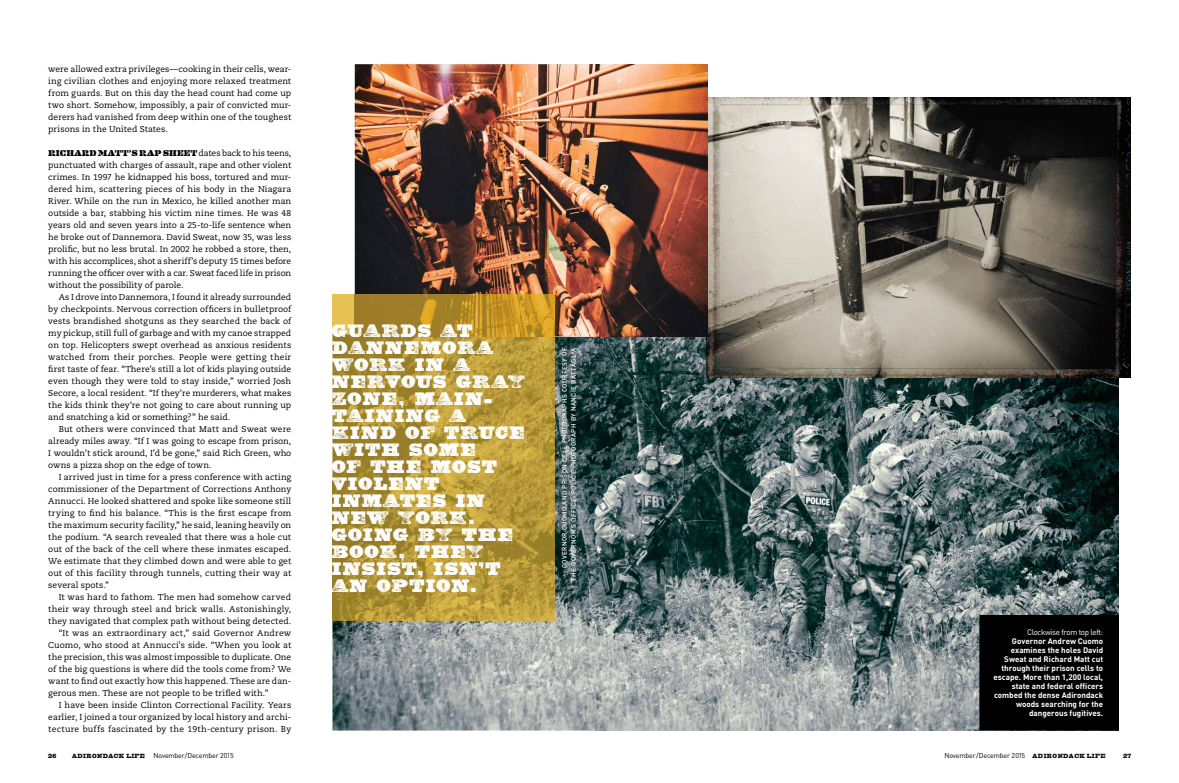
<style>
.page{position:relative;width:1179px;height:783px;background:#fff}
.page>*{position:absolute;margin:0;border:0;box-sizing:border-box;transform-origin:0 0}
.t1{font:18px/17px "Gatlin Bold WF";letter-spacing:-.01em;color:#fff}
.t2{font:8.5px/12px "Caecilia";letter-spacing:.01em;color:#000;text-align:justify}
.t3{font:8.5px "Eames Century Modern Stencil";color:#000}
.t4{font:700 8px/9px "DIN";color:#fff;text-align:right}
.t5{font:8px "DIN";letter-spacing:-.045em;color:#fff}
.t6{font:7px "DIN";letter-spacing:-.02em;color:#000}
.t7{font:500 6.5px/9px "DIN";letter-spacing:.05em;color:#fff;text-align:right}
.t8{font:6px "Giza Three Five";color:#000}
.s1{font-family:"Caecilia"}
.s2{font-family:"Giza Three Five";font-size:6px}
</style>
<div class="page">
<img style="left:332px;top:336px;width:787px;height:395px">
<img style="left:355px;top:64px;width:235px;height:272px">
<div style="left:332px;top:295px;width:23px;height:39px;background:#e6c154"></div>
<img style="left:332px;top:334px;width:127px;height:287px">
<img style="left:459px;top:336px;width:95px;height:285px">
<img style="left:355px;top:295px;width:199px;height:41px">
<img style="left:560px;top:346px;width:21px;height:239px">
<img style="left:707px;top:97px;width:424px;height:281px">
<img style="left:590px;top:64px;width:118px;height:272px">
<div style="left:980px;top:615px;width:138px;height:115px;background:#000"></div>
<div style="left:979px;top:615px;width:140px;height:116px;border:1px solid #000"></div>
<p class="t2" style="left:48px;top:63px;width:245px">were allowed extra privileges—cooking in their cells, wear&shy;ing civilian clothes and enjoying more relaxed treatment from guards. But on this day the head count had come up two short. Somehow, impossibly, a pair of convicted mur&shy;derers had vanished from deep within one of the toughest prisons in the United States.</p>
<p class="t3" style="left:48px;top:148px;width:245px">RICHARD MATT’S RAP SHEET<span class="s1">dates back to his teens,</span></p>
<p class="t2" style="left:48px;top:159px;width:245px">punctuated with charges of assault, rape and other violent crimes. In 1997 he kidnapped his boss, tortured and mur&shy;dered him, scattering pieces of his body in the Niagara River. While on the run in Mexico, he killed another man outside a bar, stabbing his victim nine times. He was 48 years old and seven years into a 25-to-life sentence when he broke out of Dannemora. David Sweat, now 35, was less prolific, but no less brutal. In 2002 he robbed a store, then, with his accomplices, shot a sheriff’s deputy 15 times before running the officer over with a car. Sweat faced life in prison without the possibility of parole.</p>
<p class="t2" style="left:48px;top:291px;width:245px;text-indent:10px">As I drove into Dannemora, I found it already surrounded by checkpoints. Nervous correction officers in bulletproof vests brandished shotguns as they searched the back of my pickup, still full of garbage and with my canoe strapped on top. Helicopters swept overhead as anxious residents watched from their porches. People were getting their first taste of fear. “There’s still a lot of kids playing outside even though they were told to stay inside,” worried Josh Se core, a local resident. “If they’re murderers, what makes the kids think they’re not going to care about running up and snatching a kid or something?” he said.</p>
<p class="t2" style="left:48px;top:423px;width:245px;text-indent:10px">But others were convinced that Matt and Sweat were already miles away. “If I was going to escape from prison, I wouldn’t stick around, I’d be gone,” said Rich Green, who owns a pizza shop on the edge of town.</p>
<p class="t2" style="left:48px;top:471px;width:245px;text-indent:10px">I arrived just in time for a press conference with acting commissioner of the Department of Corrections Anthony Annucci. He looked shattered and spoke like someone still trying to find his balance. “This is the first escape from the maximum security facility,” he said, leaning heavily on the podium. “A search revealed that there was a hole cut out of the back of the cell where these inmates escaped.<br>We estimate that they climbed down and were able to get out of this facility through tunnels, cutting their way at several spots.”</p>
<p class="t2" style="left:59px;top:591px;width:234px">It was hard to fathom. The men had somehow carved</p>
<p class="t2" style="left:48px;top:603px;width:245px">their way through steel and brick walls. Astonishingly,</p>
<p class="t2" style="left:48px;top:615px;width:245px">they navigated that complex path without being detected.</p>
<p class="t2" style="left:59px;top:627px;width:234px">“It was an extraordinary act,” said Governor Andrew</p>
<p class="t2" style="left:48px;top:639px;width:245px">Cuomo, who stood at Annucci’s side. “When you look at</p>
<p class="t2" style="left:48px;top:651px;width:245px">the precision, this was almost impossible to duplicate. One</p>
<p class="t2" style="left:48px;top:663px;width:244px">of the big questions is where did the tools come from? We</p>
<p class="t2" style="left:48px;top:675px;width:244px">want to find out exactly how this happened. These are dan-</p>
<p class="t2" style="left:48px;top:687px;width:222px">gerous men. These are not people to be trifled with.”</p>
<p class="t2" style="left:59px;top:699px;width:234px">I have been inside Clinton Correctional Facility. Years</p>
<p class="t2" style="left:48px;top:711px;width:244px">earlier, I joined a tour organized by local history and archi-</p>
<p class="t2" style="left:48px;top:723px;width:244px">tecture buffs fascinated by the 19th-century prison. By</p>
<p class="t8" style="left:48px;top:752px;width:10px">26</p>
<p class="t6" style="left:72px;top:751px;width:163px"><span class="s2">ADIRONDACK LIFE</span> November/December 2015</p>
<h1 class="t1" style="left:331px;top:324px;width:196px">GUARDS AT<br>DANNEMORA<br>WORK IN A<br>NERVOUS GRAY<br>ZONE, MAIN-<br>TAINING A<br>KIND OF TRUCE<br>WITH SOME<br>OF THE MOST<br>VIOLENT<br>INMATES IN<br>NEW YORK.<br>GOING BY THE<br>BOOK, THEY<br>INSIST, ISN’T<br>AN OPTION.</h1>
<p class="t7" style="left:560px;top:581px;width:235px;rotate:-90deg">GOVERNOR CUOMO AND PRISON CELL PHOTOGRAPHS COURTESY OF<br>THE GOVERNOR’S OFFICE. POLICE PHOTOGRAPH BY NANCIE BATTAGLIA</p>
<p class="t5" style="left:1027px;top:627px;width:78px">Clockwise from top left:</p>
<p class="t4" style="left:994px;top:636px;width:111px">Governor Andrew Cuomo examines the holes David<br>Sweat and Richard Matt cut through their prison cells to escape. More than 1,200 local, state and federal officers combed the dense Adirondack woods searching for the dangerous fugitives.</p>
<p class="t6" style="left:944px;top:751px;width:163px">November/December 2015 <span class="s2">ADIRONDACK LIFE</span></p>
<p class="t8" style="left:1123px;top:752px;width:10px">27</p>
</div>
